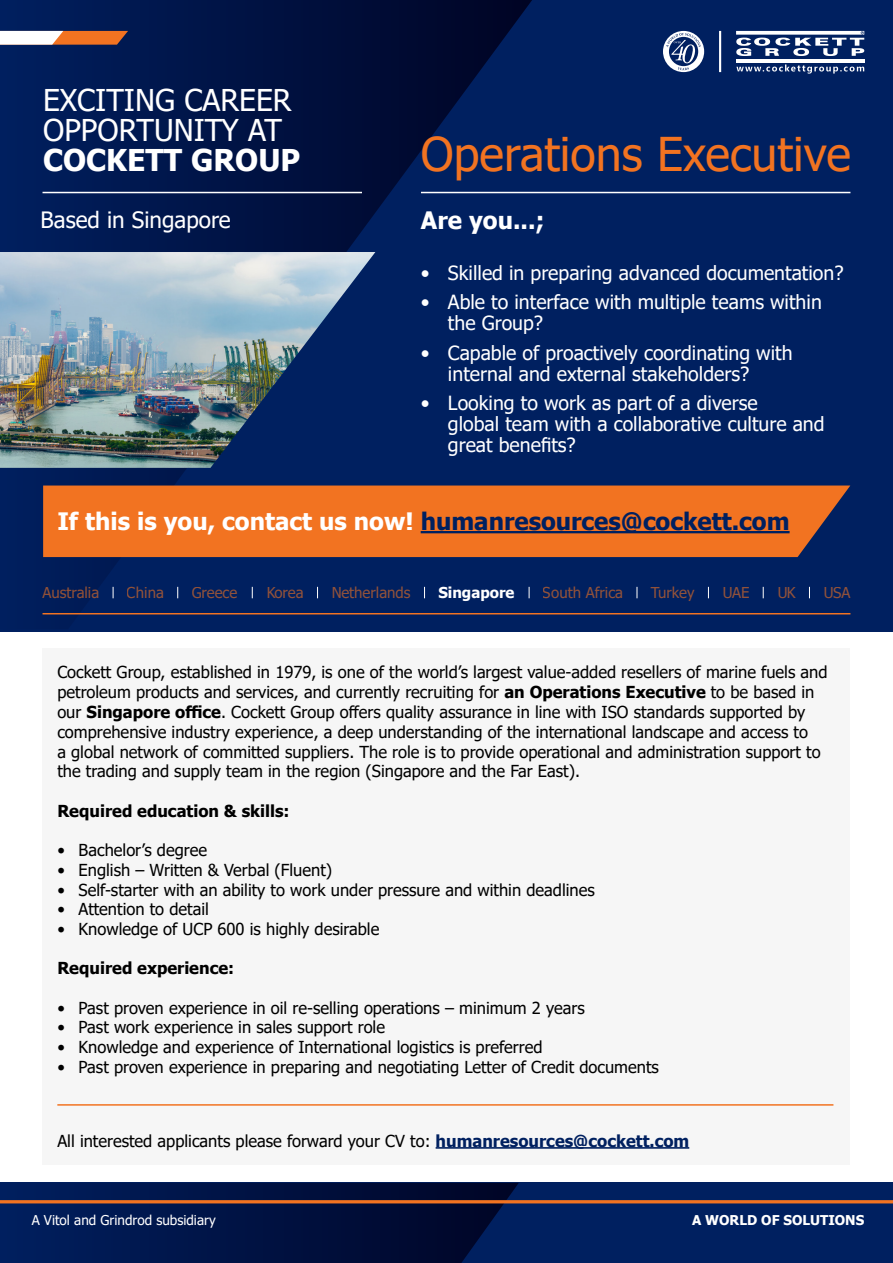
<style>
.page{position:relative;width:893px;height:1263px;background:#fff}
.page>*{position:absolute;margin:0;border:0;box-sizing:border-box;transform-origin:0 0}
.t1{font:46.5px "Tahoma";color:#f27321}
.t2{font:30px/30px "Tahoma";color:#fff}
.t3{font:700 30px "Tahoma";color:#fff}
.t4{font:700 24px "Tahoma";color:#002060}
.t5{font:700 24px "Tahoma";color:#fff}
.t6{font:22.5px "Tahoma";color:#fff}
.t7{font:19.5px/21px "Tahoma";color:#fff}
.t8{font:16.5px/19.8px "Tahoma";color:#000}
.t9{font:700 16.5px "Tahoma";color:#000}
.t10{font:15px "Tahoma";color:#f27321}
.t11{font:700 15px "Tahoma";color:#fff}
.t12{font:13.5px "Tahoma";color:#fff}
.t13{font:700 13.5px "Tahoma";color:#fff}
.s1{color:#fff}
.s2{font-weight:700}
.s3{font-weight:700;color:#002060}
</style>
<div class="page">
<div style="left:0;top:0;width:893px;height:631px;background:#002060"></div>
<svg style="left:0;top:0;width:532px;height:615px"></svg>
<div style="left:0;top:1183px;width:893px;height:80px;background:#002060"></div>
<svg style="left:0;top:1183px;width:519px;height:80px"></svg>
<hr style="left:0;top:1200px;width:893px;height:3px;background:#f27321">
<div style="left:43px;top:649px;width:807px;height:516px;background:#f6f6f6"></div>
<hr style="left:436px;top:1147px;width:253px;height:2px;background:#002060">
<hr style="left:736px;top:59px;width:128px;height:4px;background:#fff">
<svg style="left:736px;top:31px;width:128px;height:25px"></svg>
<svg style="left:736px;top:64px;width:128px;height:10px"></svg>
<svg style="left:0;top:31px;width:128px;height:14px;background:#e9ab85"></svg>
<svg style="left:663px;top:31px;width:41px;height:41px"></svg>
<hr style="left:719px;top:31px;width:2px;height:41px;background:#fff">
<hr style="left:43px;top:613px;width:807px;height:1px;background:#f27321">
<hr style="left:57px;top:1104px;width:776px;height:2px;background:#f27321">
<hr style="left:43px;top:192px;width:319px;height:1px;background:#fff">
<hr style="left:421px;top:192px;width:429px;height:1px;background:#fff">
<img style="left:0;top:252px;width:375px;height:216px">
<div style="left:43px;top:485px;width:807px;height:72px;background:#f27321"></div>
<hr style="left:421px;top:531px;width:369px;height:2px;background:#002060">
<h2 class="t2" style="left:43px;top:87px;width:250px">EXCITING CAREER<br>OPPORTUNITY AT</h2>
<h2 class="t3" style="left:43px;top:139px;width:259px">COCKETT GROUP</h2>
<h3 class="t6" style="left:41px;top:205px;width:192px">Based in Singapore</h3>
<h1 class="t1" style="left:421px;top:123px;width:431px">Operations Executive</h1>
<h3 class="t5" style="left:421px;top:203px;width:125px">Are you...;</h3>
<p class="t7" style="left:421px;top:263px;width:424px">• Skilled in preparing advanced documentation?</p>
<p class="t7" style="left:448px;top:293px;width:375px;text-indent:-27px">• Able to interface with multiple teams within the Group?</p>
<p class="t7" style="left:448px;top:343px;width:346px;text-indent:-27px">• Capable of proactively coordinating with internal and external stakeholders?</p>
<p class="t7" style="left:448px;top:394px;width:378px;text-indent:-27px">• Looking to work as part of a diverse<br>global team with a collaborative culture and great benefits?</p>
<h3 class="t4" style="left:57px;top:505px;width:734px"><span class="s1">If this is you, contact us now!</span> humanresources@cockett.com</h3>
<p class="t10" style="left:43px;top:583px;width:58px">Australia</p>
<p class="t10" style="left:127px;top:583px;width:39px">China</p>
<p class="t10" style="left:192px;top:583px;width:47px">Greece</p>
<p class="t10" style="left:266px;top:583px;width:39px">Korea</p>
<p class="t10" style="left:331px;top:583px;width:81px">Netherlands</p>
<p class="t11" style="left:438px;top:582px;width:78px">Singapore</p>
<p class="t10" style="left:543px;top:583px;width:82px">South Africa</p>
<p class="t10" style="left:651px;top:583px;width:45px">Turkey</p>
<p class="t10" style="left:722px;top:583px;width:29px">UAE</p>
<p class="t10" style="left:777px;top:583px;width:20px">UK</p>
<p class="t10" style="left:823px;top:583px;width:29px">USA</p>
<p class="t8" style="left:57px;top:663px;width:772px">Cockett Group, established in 1979, is one of the world’s largest value-added resellers of marine fuels and petroleum products and services, and currently recruiting for <span class="s2">an Operations Executive</span> to be based in our <span class="s2">Singapore office</span>. Cockett Group offers quality assurance in line with ISO standards supported by comprehensive industry experience, a deep understanding of the international landscape and access to<br>a global network of committed suppliers. The role is to provide operational and administration support to the trading and supply team in the region (Singapore and the Far East).</p>
<p class="t9" style="left:57px;top:799px;width:234px">Required education &amp; skills:</p>
<p class="t8" style="left:57px;top:841px;width:151px">• Bachelor’s degree</p>
<p class="t8" style="left:57px;top:861px;width:276px">• English – Written &amp; Verbal (Fluent)</p>
<p class="t8" style="left:57px;top:881px;width:539px">• Self-starter with an ability to work under pressure and within deadlines</p>
<p class="t8" style="left:57px;top:900px;width:153px">• Attention to detail</p>
<p class="t8" style="left:57px;top:920px;width:323px">• Knowledge of UCP 600 is highly desirable</p>
<p class="t9" style="left:57px;top:957px;width:178px">Required experience:</p>
<p class="t8" style="left:57px;top:998px;width:529px">• Past proven experience in oil re-selling operations – minimum 2 years</p>
<p class="t8" style="left:57px;top:1018px;width:329px">• Past work experience in sales support role</p>
<p class="t8" style="left:57px;top:1038px;width:487px">• Knowledge and experience of International logistics is preferred</p>
<p class="t8" style="left:57px;top:1058px;width:603px">• Past proven experience in preparing and negotiating Letter of Credit documents</p>
<p class="t8" style="left:57px;top:1132px;width:633px">All interested applicants please forward your CV to: <span class="s3">humanresources@cockett.com</span></p>
<p class="t12" style="left:32px;top:1211px;width:186px">A Vitol and Grindrod subsidiary</p>
<p class="t13" style="left:692px;top:1211px;width:174px">A WORLD OF SOLUTIONS</p>
</div>
